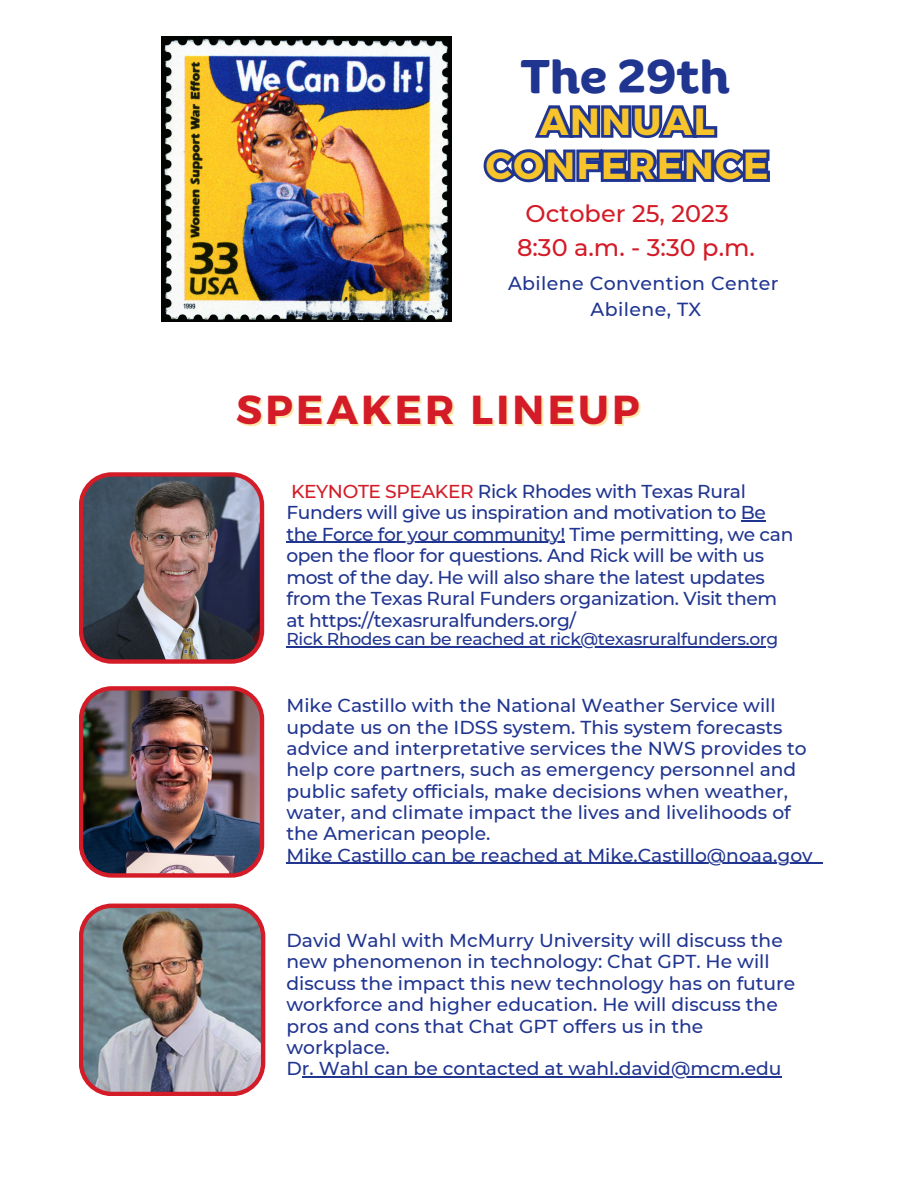
<style>
.page{position:relative;width:918px;height:1188px;background:#fff}
.page>*{position:absolute;margin:0;border:0;box-sizing:border-box;transform-origin:0 0}
.t1{font:700 45.9px "Binate Display";color:#203590}
.t2{font:700 40.5px "Montserrat";letter-spacing:.08em;color:#d31c27}
.t3{font:700 37.8px/44.2px "Montserrat";letter-spacing:.045em;color:#f7c52b;text-align:center}
.t4{font:500 24px "Montserrat";color:#d31c27}
.t5{font:500 18.9px "Montserrat";letter-spacing:.02em;color:#203590}
.t6{font:500 18.75px/21.3px "Montserrat";color:#203590}
.t7{font:500 18.6px/21.5px "Montserrat";letter-spacing:-.02em;color:#203590}
.t8{font:500 17.1px "Montserrat";letter-spacing:-.02em;color:#203590}
.s1{color:#d31c27}
</style>
<div class="page">
<img style="left:161px;top:37px;width:291px;height:284px">
<img style="left:79px;top:472px;width:185px;height:192px">
<hr style="left:741px;top:520px;width:25px;height:2px;background:#203590">
<hr style="left:287px;top:542px;width:278px;height:1px;background:#203590">
<hr style="left:287px;top:646px;width:491px;height:1px;background:#203590">
<svg style="left:483px;top:105px;width:287px;height:78px"></svg>
<img style="left:79px;top:686px;width:185px;height:192px">
<hr style="left:287px;top:863px;width:526px;height:1px;background:#203590">
<img style="left:79px;top:904px;width:186px;height:192px">
<hr style="left:302px;top:1076px;width:480px;height:2px;background:#203590">
<p class="t1" style="left:520px;top:34px;width:211px">The 29th</p>
<p class="t3" style="left:486px;top:97px;width:284px">ANNUAL<br>CONFERENCE</p>
<p class="t4" style="left:526px;top:199px;width:205px">October 25, 2023</p>
<p class="t4" style="left:517px;top:233px;width:239px">8:30 a.m. - 3:30 p.m.</p>
<p class="t5" style="left:508px;top:272px;width:272px">Abilene Convention Center</p>
<p class="t5" style="left:591px;top:298px;width:112px">Abilene, TX</p>
<p class="t2" style="left:236px;top:384px;width:405px">SPEAKER LINEUP</p>
<p class="t7" style="left:287px;top:481px;width:508px"><span class="s1">KEYNOTE SPEAKER</span> Rick Rhodes with Texas Rural Funders will give us inspiration and motivation to Be the Force for your community! Time permitting, we can open the floor for questions. And Rick will be with us most of the day. He will also share the latest updates from the Texas Rural Funders organization. Visit them at https://texasruralfunders.org/</p>
<p class="t8" style="left:287px;top:629px;width:493px">Rick Rhodes can be reached at rick@texasruralfunders.org</p>
<p class="t6" style="left:287px;top:695px;width:522px">Mike Castillo with the National Weather Service will update us on the IDSS system. This system forecasts advice and interpretative services the NWS provides to help core partners, such as emergency personnel and public safety officials, make decisions when weather, water, and climate impact the lives and livelihoods of the American people.</p>
<p class="t6" style="left:287px;top:844px;width:528px">Mike Castillo can be reached at Mike.Castillo@noaa.gov</p>
<p class="t6" style="left:287px;top:930px;width:510px">David Wahl with McMurry University will discuss the new phenomenon in technology: Chat GPT. He will discuss the impact this new technology has on future workforce and higher education. He will discuss the pros and cons that Chat GPT offers us in the workplace.</p>
<p class="t6" style="left:287px;top:1058px;width:497px">Dr. Wahl can be contacted at wahl.david@mcm.edu</p>
</div>
